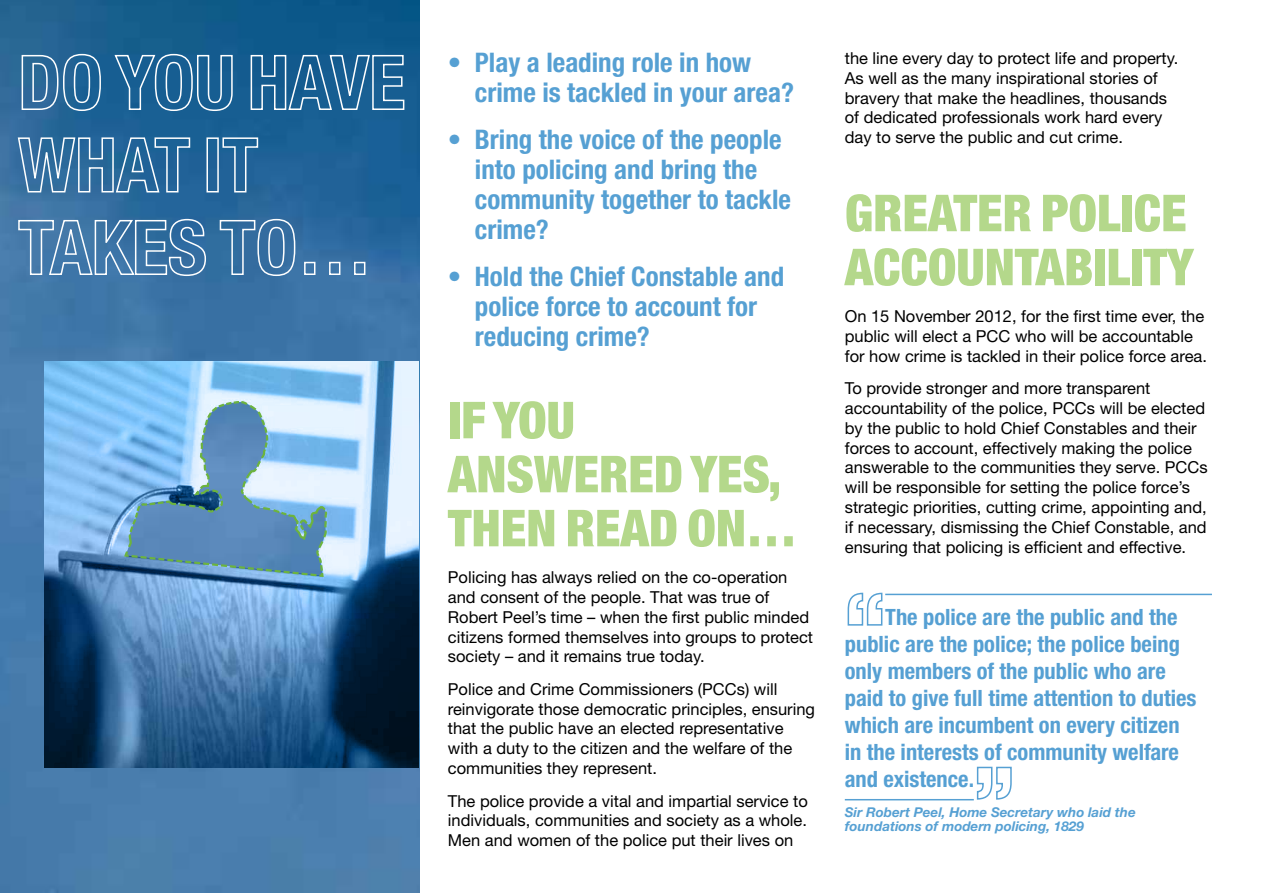
<style>
.page{position:relative;width:1263px;height:893px;background:#fff}
.page>*{position:absolute;margin:0;border:0;box-sizing:border-box;transform-origin:0 0}
.B_Head_solid{font:900 condensed 51px/54px "Helvetica Neue";color:#b4d88b}
.Standout_bulletts{font:700 condensed 27px/30px "Helvetica Neue";color:#56a0d3}
.New_pull_quote3{font:700 condensed 22.5px/27px "Helvetica Neue";color:#56a0d3}
.Body{font:16.5px/19.8px "Helvetica Neue";color:#000}
.New_quote_ref{font:italic 700 13.5px/13.5px "Helvetica Neue";color:#56a0d3}
</style>
<div class="page">
<img style="left:0;top:0;width:419px;height:893px">
<img style="left:45px;top:361px;width:374px;height:406px">
<svg style="left:21px;top:53px;width:81px;height:59px"></svg>
<svg style="left:114px;top:53px;width:119px;height:59px"></svg>
<svg style="left:250px;top:54px;width:155px;height:57px"></svg>
<svg style="left:17px;top:137px;width:174px;height:57px"></svg>
<div style="left:206px;top:137px;width:13px;height:55px;border:2px solid #fff"></div>
<svg style="left:222px;top:137px;width:37px;height:56px"></svg>
<svg style="left:17px;top:218px;width:190px;height:59px"></svg>
<svg style="left:219px;top:218px;width:77px;height:59px"></svg>
<svg style="left:303px;top:261px;width:63px;height:15px"></svg>
<hr style="left:885px;top:594px;width:327px;height:1px;background:#56a0d3">
<hr style="left:845px;top:799px;width:129px;height:1px;background:#56a0d3">
<svg style="left:847px;top:592px;width:36px;height:34px"></svg>
<svg style="left:976px;top:766px;width:36px;height:34px"></svg>
<svg style="left:123px;top:400px;width:205px;height:178px"></svg>
<p class="Standout_bulletts" style="left:475px;top:47px;width:321px;text-indent:-27px">• Play a leading role in how crime is tackled in your area?</p>
<p class="Standout_bulletts" style="left:475px;top:124px;width:318px;text-indent:-27px">• Bring the voice of the people into policing and bring the community together to tackle crime?</p>
<p class="Standout_bulletts" style="left:475px;top:261px;width:311px;text-indent:-27px">• Hold the Chief Constable and police force to account for reducing crime?</p>
<p class="B_Head_solid" style="left:448px;top:392px;width:351px">IF YOU<br>ANSWERED YES,<br>THEN READ ON…</p>
<p class="Body" style="left:448px;top:567px;width:367px">Policing has always relied on the co-operation and consent of the people. That was true of Robert Peel’s time – when the first public minded citizens formed themselves into groups to protect society – and it remains true today.</p>
<p class="Body" style="left:448px;top:679px;width:369px">Police and Crime Commissioners (PCCs) will reinvigorate those democratic principles, ensuring that the public have an elected representative with a duty to the citizen and the welfare of the communities they represent.</p>
<p class="Body" style="left:448px;top:791px;width:361px;text-align:justify">The police provide a vital and impartial service to individuals, communities and society as a whole.<br>Men and women of the police put their lives on</p>
<p class="Body" style="left:845px;top:48px;width:335px">the line every day to protect life and property.<br>As well as the many inspirational stories of bravery that make the headlines, thousands of dedicated professionals work hard every day to serve the public and cut crime.</p>
<p class="B_Head_solid" style="left:845px;top:185px;width:350px">GREATER POLICE<br>ACCOUNTABILITY</p>
<p class="Body" style="left:845px;top:306px;width:364px">On 15 November 2012, for the first time ever, the public will elect a PCC who will be accountable for how crime is tackled in their police force area.</p>
<p class="Body" style="left:845px;top:378px;width:364px">To provide stronger and more transparent accountability of the police, PCCs will be elected by the public to hold Chief Constables and their forces to account, effectively making the police answerable to the communities they serve. PCCs will be responsible for setting the police force’s strategic priorities, cutting crime, appointing and, if necessary, dismissing the Chief Constable, and ensuring that policing is efficient and effective.</p>
<p class="New_pull_quote3" style="left:845px;top:603px;width:353px;text-indent:40px">The police are the public and the public are the police; the police being only members of the public who are paid to give full time attention to duties which are incumbent on every citizen in the interests of community welfare and existence.</p>
<p class="New_quote_ref" style="left:845px;top:806px;width:293px">Sir Robert Peel, Home Secretary who laid the foundations of modern policing, 1829</p>
</div>
